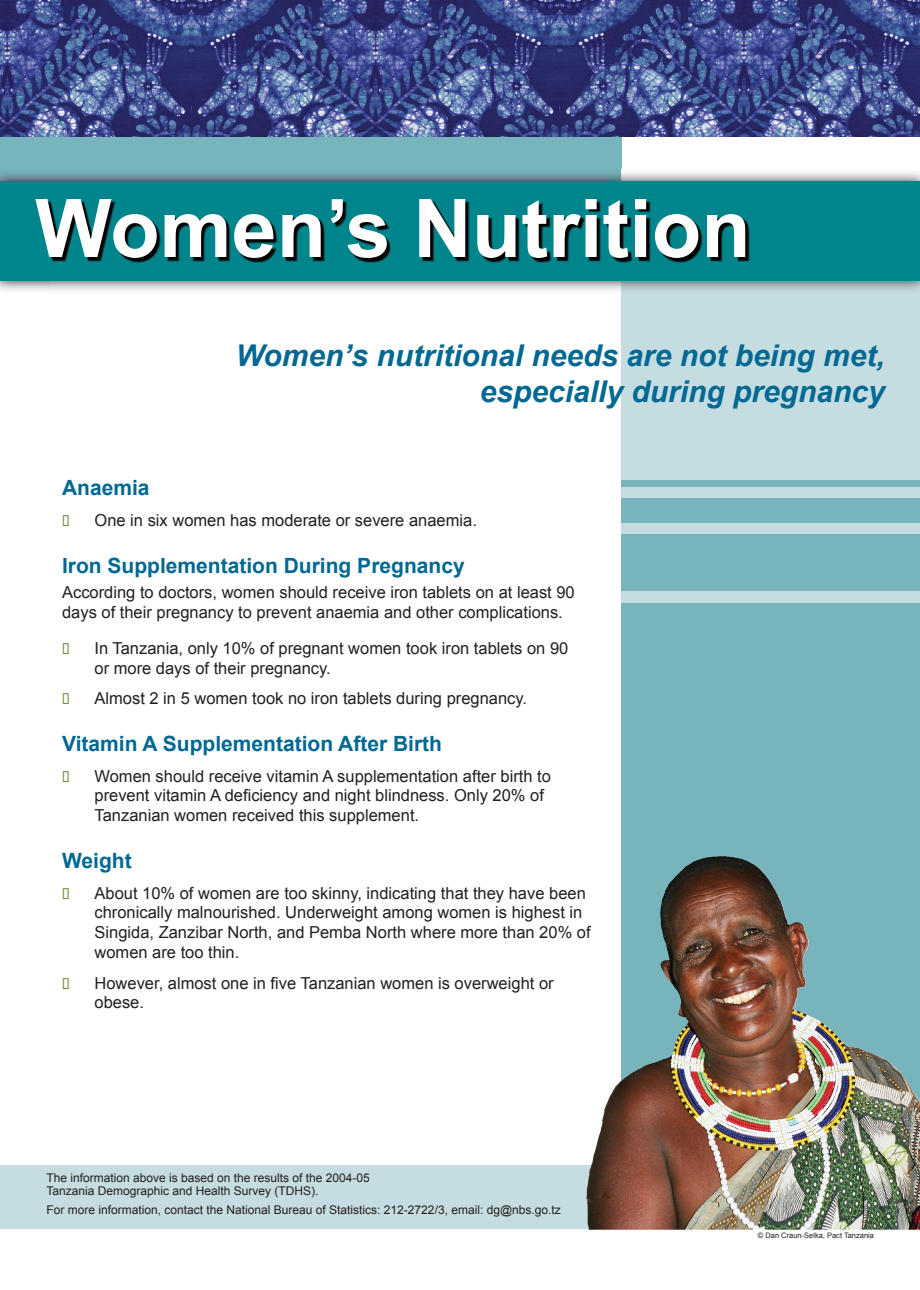
<style>
.page{position:relative;width:920px;height:1290px;background:#fff}
.page>*{position:absolute;margin:0;border:0;box-sizing:border-box;transform-origin:0 0}
.t1{font:700 81px "Arial";color:#fff}
.t2{font:italic 700 30px/36px "Arial";color:#006893;text-align:right}
.t3{font:700 21px "Arial";color:#006893}
.t4{font:16.5px/19.8px "Arial";color:#231f20}
.t5{font:12px/13.5px "Arial";color:#231f20}
.t6{font:7.5px "Arial";color:#231f20}
</style>
<div class="page">
<div style="left:0;top:1165px;width:667px;height:63px;background:#c5dce0"></div>
<div style="left:621px;top:231px;width:299px;height:625px;background:#c5dce0"></div>
<img style="left:621px;top:604px;width:299px;height:625px">
<div style="left:621px;top:535px;width:299px;height:56px;background:#78b4bb"></div>
<div style="left:621px;top:480px;width:299px;height:7px;background:#78b4bb"></div>
<div style="left:621px;top:498px;width:299px;height:25px;background:#78b4bb"></div>
<svg style="left:0;top:0;width:621px;height:247px;background:#73adb4"></svg>
<img style="left:0;top:280px;width:51px;height:11px">
<img style="left:51px;top:280px;width:570px;height:11px">
<img style="left:621px;top:280px;width:299px;height:10px">
<div style="left:0;top:181px;width:920px;height:99px;background:#00858c"></div>
<img style="left:38px;top:201px;width:712px;height:62px">
<img style="left:788px;top:922px;width:71px;height:126px">
<img style="left:0;top:0;width:920px;height:137px">
<h1 class="t1" style="left:35px;top:183px;width:717px">Women’s Nutrition</h1>
<h2 class="t2" style="left:236px;top:337px;width:651px">Women’s nutritional needs are not being met, especially during pregnancy</h2>
<p class="t3" style="left:62px;top:476px;width:89px">Anaemia</p>
<p class="t4" style="left:94px;top:510px;width:384px">One in six women has moderate or severe anaemia.</p>
<p class="t3" style="left:62px;top:554px;width:404px">Iron Supplementation During Pregnancy</p>
<p class="t4" style="left:62px;top:582px;width:514px">According to doctors, women should receive iron tablets on at least 90 days of their pregnancy to prevent anaemia and other complications.</p>
<p class="t4" style="left:94px;top:638px;width:475px">In Tanzania, only 10% of pregnant women took iron tablets on 90 or more days of their pregnancy.</p>
<p class="t4" style="left:94px;top:688px;width:434px">Almost 2 in 5 women took no iron tablets during pregnancy.</p>
<p class="t3" style="left:62px;top:732px;width:381px">Vitamin A Supplementation After Birth</p>
<p class="t4" style="left:94px;top:766px;width:458px">Women should receive vitamin A supplementation after birth to prevent vitamin A deficiency and night blindness. Only 20% of<br>Tanzanian women received this supplement.</p>
<p class="t3" style="left:62px;top:849px;width:71px">Weight</p>
<p class="t4" style="left:94px;top:883px;width:498px">About 10% of women are too skinny, indicating that they have been chronically malnourished. Underweight among women is highest in Singida, Zanzibar North, and Pemba North where more than 20% of women are too thin.</p>
<p class="t4" style="left:94px;top:973px;width:461px">However, almost one in five Tanzanian women is overweight or obese.</p>
<p class="t5" style="left:46px;top:1171px;width:325px">The information above is based on the results of the 2004-05<br>Tanzania Demographic and Health Survey (TDHS).</p>
<p class="t5" style="left:46px;top:1203px;width:516px">For more information, contact the National Bureau of Statistics: 212-2722/3, email: dg@nbs.go.tz</p>
<p class="t6" style="left:758px;top:1231px;width:118px">© Dan Craun-Selka, Pact Tanzania</p>
</div>
